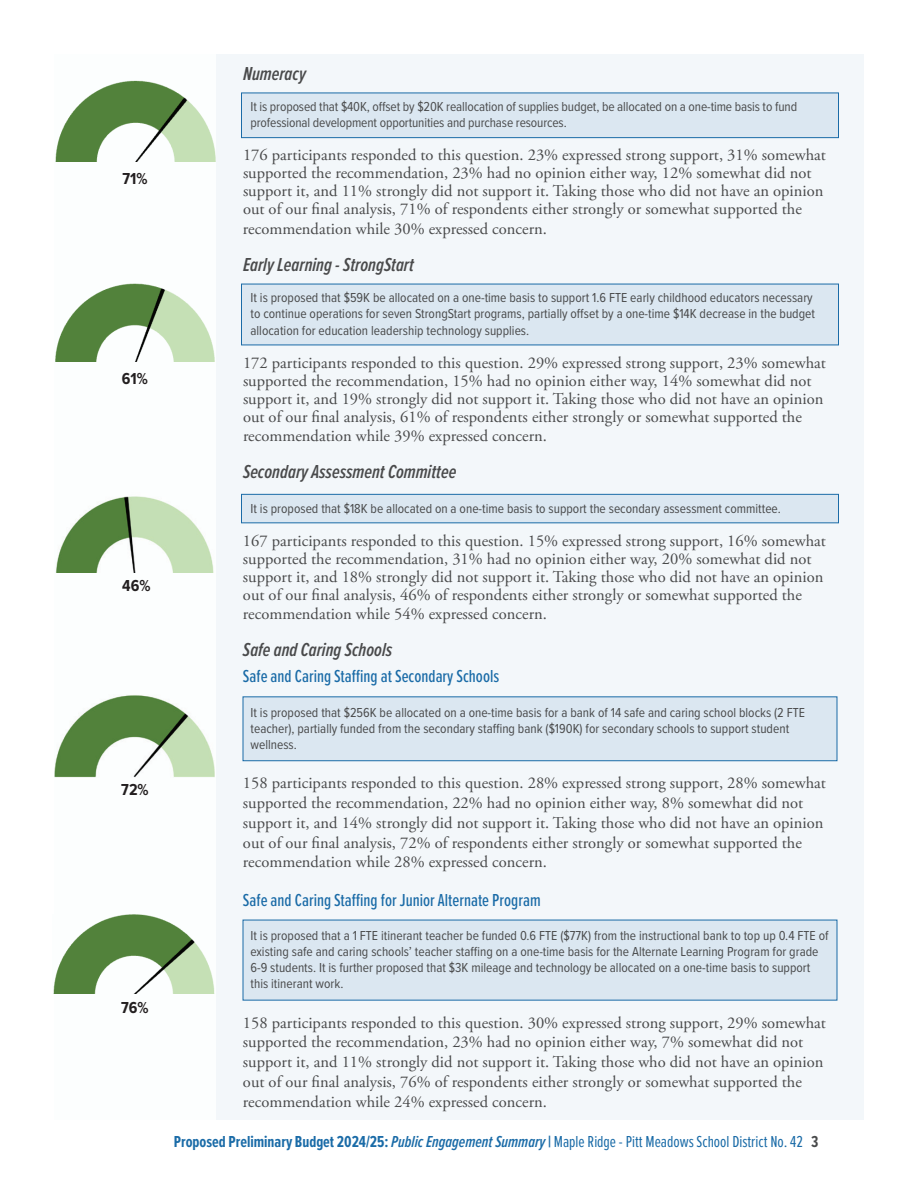
<style>
.page{position:relative;width:918px;height:1188px;background:#fff}
.page>*{position:absolute;margin:0;border:0;box-sizing:border-box;transform-origin:0 0}
.t1{font:italic 600 19.5px "Proxima Nova Ex Cn";color:#494a4b}
.t2{font:500 18px "Proxima Nova Ex Cn";color:#1a6ba7}
.t3{font:16.5px/18px "Adobe Garamond Pro";color:#494a4b}
.t4{font:16.5px "Proxima Nova Ex Cn";color:#1a6ba7}
.t5{font:700 16.5px "Proxima Nova Cond";color:#231f20}
.t6{font:13.5px/16.2px "Proxima Nova Cond";color:#494a4b}
.t7{font:13.5px/16.2px "Proxima Nova Cond";letter-spacing:-.01em;color:#4b4c4d}
.s1{font-weight:700}
.s2{font-weight:600;font-style:italic}
.s3{font-weight:700;color:#494a4b}
</style>
<div class="page">
<div style="left:78px;top:54px;width:786px;height:1066px;background:#f3f7fa"></div>
<div style="left:54px;top:54px;width:161px;height:1066px;background:#fcfefe"></div>
<div style="left:241px;top:93px;width:598px;height:45px;background:#dbe7f1;border:1px solid #1a6ba7"></div>
<div style="left:241px;top:284px;width:598px;height:61px;background:#dbe7f1"></div>
<div style="left:241px;top:494px;width:598px;height:29px;background:#dbe7f1;border:1px solid #1a6ba7"></div>
<div style="left:243px;top:697px;width:594px;height:64px;background:#dbe7f1;border:1px solid #1a6ba7"></div>
<div style="left:243px;top:920px;width:594px;height:80px;background:#dbe7f1"></div>
<img style="left:55px;top:81px;width:161px;height:81px">
<img style="left:53px;top:914px;width:161px;height:80px">
<img style="left:55px;top:283px;width:160px;height:79px">
<img style="left:56px;top:496px;width:158px;height:77px">
<img style="left:54px;top:695px;width:160px;height:83px">
<p class="t5" style="left:122px;top:168px;width:27px">71%</p>
<p class="t5" style="left:122px;top:368px;width:28px">61%</p>
<p class="t5" style="left:122px;top:576px;width:30px">46%</p>
<p class="t5" style="left:121px;top:780px;width:29px">72%</p>
<p class="t5" style="left:121px;top:998px;width:29px">76%</p>
<p class="t1" style="left:243px;top:62px;width:64px">Numeracy</p>
<p class="t7" style="left:250px;top:99px;width:548px">It is proposed that $40K, offset by $20K reallocation of supplies budget, be allocated on a one-time basis to fund professional development opportunities and purchase resources.</p>
<p class="t3" style="left:243px;top:147px;width:584px">176 participants responded to this question. 23% expressed strong support, 31% somewhat supported the recommendation, 23% had no opinion either way, 12% somewhat did not support it, and 11% strongly did not support it. Taking those who did not have an opinion out of our final analysis, 71% of respondents either strongly or somewhat supported the</p>
<p class="t3" style="left:243px;top:220px;width:305px">recommendation while 30% expressed concern.</p>
<p class="t1" style="left:243px;top:253px;width:172px">Early Learning - StrongStart</p>
<p class="t6" style="left:250px;top:290px;width:566px">It is proposed that $59K be allocated on a one-time basis to support 1.6 FTE early childhood educators necessary to continue operations for seven StrongStart programs, partially offset by a one-time $14K decrease in the budget allocation for education leadership technology supplies.</p>
<p class="t3" style="left:243px;top:354px;width:584px">172 participants responded to this question. 29% expressed strong support, 23% somewhat supported the recommendation, 15% had no opinion either way, 14% somewhat did not support it, and 19% strongly did not support it. Taking those who did not have an opinion out of our final analysis, 61% of respondents either strongly or somewhat supported the</p>
<p class="t3" style="left:243px;top:428px;width:305px">recommendation while 39% expressed concern.</p>
<p class="t1" style="left:243px;top:460px;width:215px">Secondary Assessment Committee</p>
<p class="t6" style="left:250px;top:500px;width:532px">It is proposed that $18K be allocated on a one-time basis to support the secondary assessment committee.</p>
<p class="t3" style="left:243px;top:532px;width:584px">167 participants responded to this question. 15% expressed strong support, 16% somewhat supported the recommendation, 31% had no opinion either way, 20% somewhat did not support it, and 18% strongly did not support it. Taking those who did not have an opinion out of our final analysis, 46% of respondents either strongly or somewhat supported the</p>
<p class="t3" style="left:243px;top:606px;width:305px">recommendation while 54% expressed concern.</p>
<p class="t1" style="left:243px;top:638px;width:151px">Safe and Caring Schools</p>
<p class="t2" style="left:243px;top:666px;width:258px">Safe and Caring Staffing at Secondary Schools</p>
<p class="t6" style="left:250px;top:704px;width:556px">It is proposed that $256K be allocated on a one-time basis for a bank of 14 safe and caring school blocks (2 FTE teacher), partially funded from the secondary staffing bank ($190K) for secondary schools to support student wellness.</p>
<p class="t3" style="left:243px;top:774px;width:584px;line-height:19.8px">158 participants responded to this question. 28% expressed strong support, 28% somewhat supported the recommendation, 22% had no opinion either way, 8% somewhat did not support it, and 14% strongly did not support it. Taking those who did not have an opinion out of our final analysis, 72% of respondents either strongly or somewhat supported the recommendation while 28% expressed concern.</p>
<p class="t2" style="left:243px;top:889px;width:299px">Safe and Caring Staffing for Junior Alternate Program</p>
<p class="t6" style="left:250px;top:927px;width:580px">It is proposed that a 1 FTE itinerant teacher be funded 0.6 FTE ($77K) from the instructional bank to top up 0.4 FTE of existing safe and caring schools’ teacher staffing on a one-time basis for the Alternate Learning Program for grade 6-9 students. It is further proposed that $3K mileage and technology be allocated on a one-time basis to support this itinerant work.</p>
<p class="t3" style="left:243px;top:1013px;width:584px;line-height:19.8px">158 participants responded to this question. 30% expressed strong support, 29% somewhat supported the recommendation, 23% had no opinion either way, 7% somewhat did not support it, and 11% strongly did not support it. Taking those who did not have an opinion out of our final analysis, 76% of respondents either strongly or somewhat supported the recommendation while 24% expressed concern.</p>
<p class="t4" style="left:174px;top:1131px;width:646px"><span class="s1">Proposed Preliminary Budget 2024/25:</span> <span class="s2">Public Engagement Summary</span> <span class="s1">|</span> Maple Ridge - Pitt Meadows School District No. 42 <span class="s3">3</span></p>
</div>
